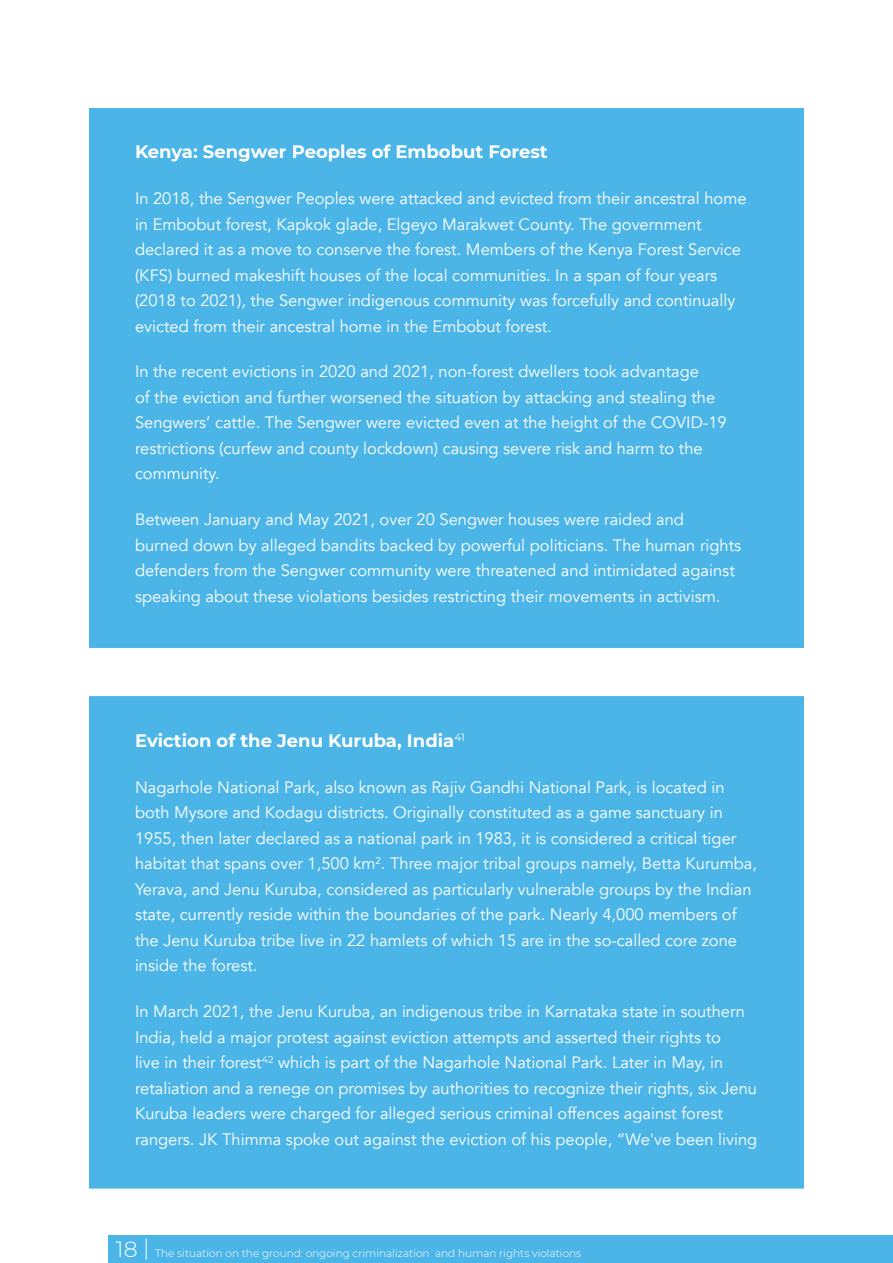
<style>
.page{position:relative;width:893px;height:1263px;background:#fff}
.page>*{position:absolute;margin:0;border:0;box-sizing:border-box;transform-origin:0 0}
.Heading_2_Boxed{font:700 18px "Montserrat";color:#fff}
.Boxed_Text{font:16.5px/25.5px "Avenir";color:#fff}
.t1{font:300 10.5px "Montserrat";color:#fff}
.s1{font-size:21.9px}
</style>
<div class="page">
<div style="left:108px;top:1236px;width:785px;height:27px;background:#4cb5e7"></div>
<div style="left:89px;top:108px;width:715px;height:540px;background:#4cb5e7"></div>
<div style="left:89px;top:696px;width:715px;height:492px;background:#4cb5e7"></div>
<p class="Heading_2_Boxed" style="left:135px;top:139px;width:414px">Kenya: Sengwer Peoples of Embobut Forest</p>
<p class="Boxed_Text" style="left:135px;top:186px;width:613px">In 2018, the Sengwer Peoples were attacked and evicted from their ancestral home in Embobut forest, Kapkok glade, Elgeyo Marakwet County. The government declared it as a move to conserve the forest. Members of the Kenya Forest Service (KFS) burned makeshift houses of the local communities. In a span of four years (2018 to 2021), the Sengwer indigenous community was forcefully and continually evicted from their ancestral home in the Embobut forest.</p>
<p class="Boxed_Text" style="left:135px;top:359px;width:593px">In the recent evictions in 2020 and 2021, non-forest dwellers took advantage<br>of the eviction and further worsened the situation by attacking and stealing the Sengwers’ cattle. The Sengwer were evicted even at the height of the COVID-19 restrictions (curfew and county lockdown) causing severe risk and harm to the community.</p>
<p class="Boxed_Text" style="left:135px;top:507px;width:608px">Between January and May 2021, over 20 Sengwer houses were raided and burned down by alleged bandits backed by powerful politicians. The human rights defenders from the Sengwer community were threatened and intimidated against speaking about these violations besides restricting their movements in activism.</p>
<p class="Heading_2_Boxed" style="left:135px;top:728px;width:331px">Eviction of the Jenu Kuruba, India<sup>41</sup></p>
<p class="Boxed_Text" style="left:135px;top:775px;width:623px">Nagarhole National Park, also known as Rajiv Gandhi National Park, is located in both Mysore and Kodagu districts. Originally constituted as a game sanctuary in 1955, then later declared as a national park in 1983, it is considered a critical tiger habitat that spans over 1,500 km<sup>2</sup>. Three major tribal groups namely, Betta Kurumba, Yerava, and Jenu Kuruba, considered as particularly vulnerable groups by the Indian state, currently reside within the boundaries of the park. Nearly 4,000 members of the Jenu Kuruba tribe live in 22 hamlets of which 15 are in the so-called core zone inside the forest.</p>
<p class="Boxed_Text" style="left:135px;top:999px;width:624px">In March 2021, the Jenu Kuruba, an indigenous tribe in Karnataka state in southern India, held a major protest against eviction attempts and asserted their rights to<br>live in their forest<sup>42</sup> which is part of the Nagarhole National Park. Later in May, in retaliation and a renege on promises by authorities to recognize their rights, six Jenu Kuruba leaders were charged for alleged serious criminal offences against forest rangers. JK Thimma spoke out against the eviction of his people, “We've been living</p>
<p class="t1" style="left:116px;top:1246px;width:467px"><span class="s1">18 </span><sup>|</sup> The situation on the ground: ongoing criminalization and human rights violations</p>
</div>
